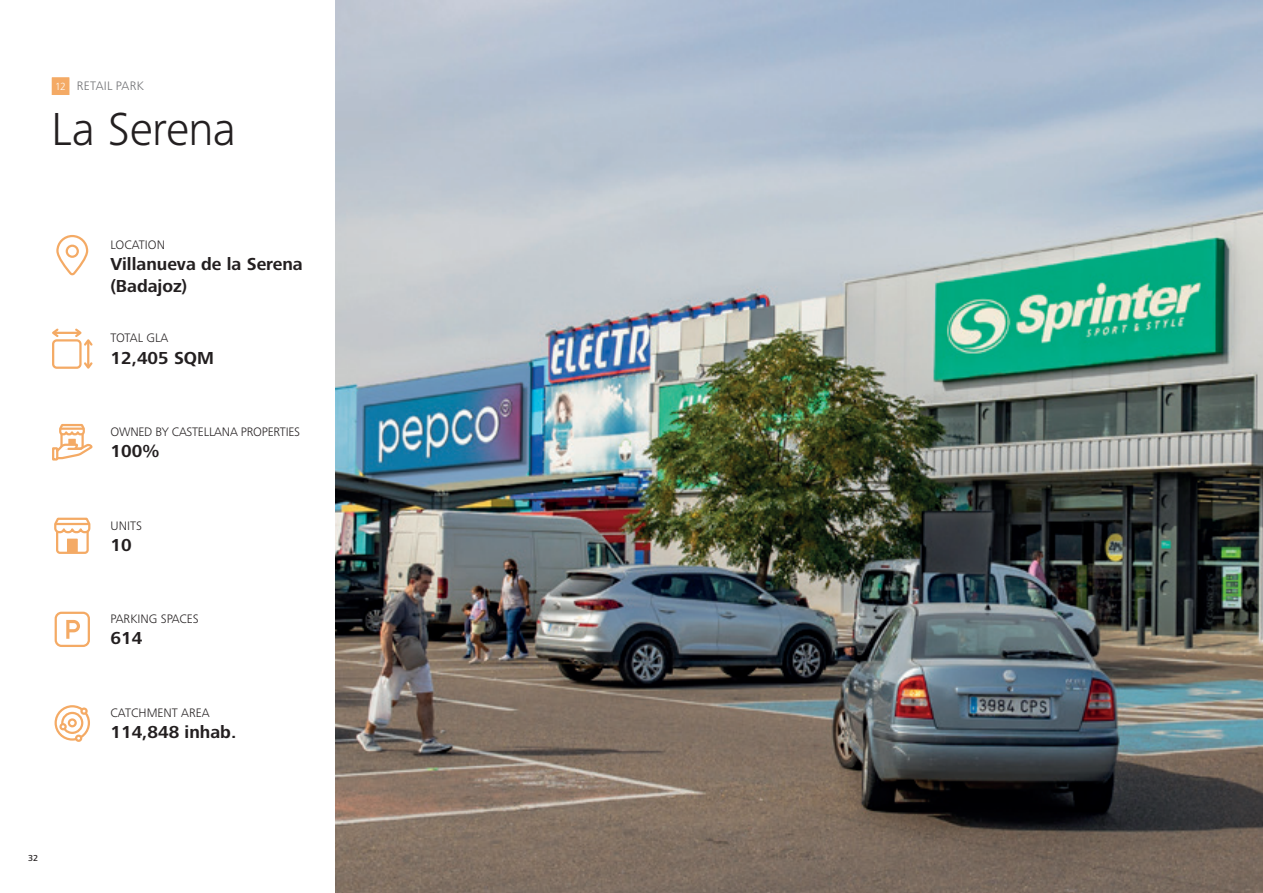
<style>
.page{position:relative;width:1263px;height:893px;background:#fff}
.page>*{position:absolute;margin:0;border:0;box-sizing:border-box;transform-origin:0 0}
.t1{font:300 48px "Frutiger Next Pro";letter-spacing:-.01em;color:#231f20}
.t2{font:700 18px/21.6px "Frutiger Next Pro";color:#231f20}
.t3{font:300 12.75px "Frutiger Next Pro";letter-spacing:-.015em;color:#231f20}
.t4{font:300 12.75px "Frutiger Next Pro";letter-spacing:.015em;color:#6c6d70}
.t5{font:500 9px "Frutiger Next Pro";color:#231f20}
.s1{font-size:10.8px;color:#fff}
</style>
<div class="page">
<svg style="left:56px;top:235px;width:33px;height:41px"></svg>
<div style="left:66px;top:245px;width:13px;height:13px;border:2px solid #f4aa65;border-radius:50%"></div>
<div style="left:52px;top:339px;width:30px;height:30px;border:2px solid #f4aa65;border-radius:4px"></div>
<hr style="left:54px;top:332px;width:26px;height:2px;background:#f4aa65">
<svg style="left:52px;top:328px;width:9px;height:9px"></svg>
<hr style="left:87px;top:342px;width:2px;height:24px;background:#f4aa65">
<svg style="left:73px;top:328px;width:20px;height:20px"></svg>
<svg style="left:84px;top:360px;width:9px;height:9px"></svg>
<svg style="left:52px;top:423px;width:40px;height:38px"></svg>
<svg style="left:54px;top:517px;width:37px;height:37px"></svg>
<div style="left:55px;top:612px;width:35px;height:35px;border:2px solid #f4aa65;border-radius:6px"></div>
<svg style="left:66px;top:620px;width:14px;height:19px"></svg>
<div style="left:55px;top:705px;width:35px;height:36px;border:2px solid #f4aa65;border-radius:50%"></div>
<svg style="left:57px;top:706px;width:33px;height:36px"></svg>
<img style="left:336px;top:0;width:927px;height:893px">
<div style="left:51px;top:77px;width:19px;height:18px;background:#f4aa65"></div>
<div style="left:51px;top:77px;width:19px;height:19px;border:1px solid #fff"></div>
<p class="t4" style="left:55px;top:79px;width:90px"><span class="s1">12</span> RETAIL PARK</p>
<h1 class="t1" style="left:51px;top:101px;width:186px">La Serena</h1>
<p class="t3" style="left:111px;top:237px;width:56px">LOCATION</p>
<h2 class="t2" style="left:111px;top:253px;width:194px">Villanueva de la Serena (Badajoz)</h2>
<p class="t3" style="left:111px;top:331px;width:59px">TOTAL GLA</p>
<h2 class="t2" style="left:111px;top:347px;width:105px">12,405 SQM</h2>
<p class="t3" style="left:111px;top:424px;width:191px">OWNED BY CASTELLANA PROPERTIES</p>
<h2 class="t2" style="left:111px;top:441px;width:51px">100%</h2>
<p class="t3" style="left:111px;top:518px;width:33px">UNITS</p>
<h2 class="t2" style="left:111px;top:534px;width:23px">10</h2>
<p class="t3" style="left:111px;top:612px;width:90px">PARKING SPACES</p>
<h2 class="t2" style="left:111px;top:628px;width:33px">614</h2>
<p class="t3" style="left:111px;top:705px;width:101px">CATCHMENT AREA</p>
<h2 class="t2" style="left:111px;top:721px;width:127px">114,848 inhab.</h2>
<p class="t5" style="left:28px;top:853px;width:12px">32</p>
</div>
